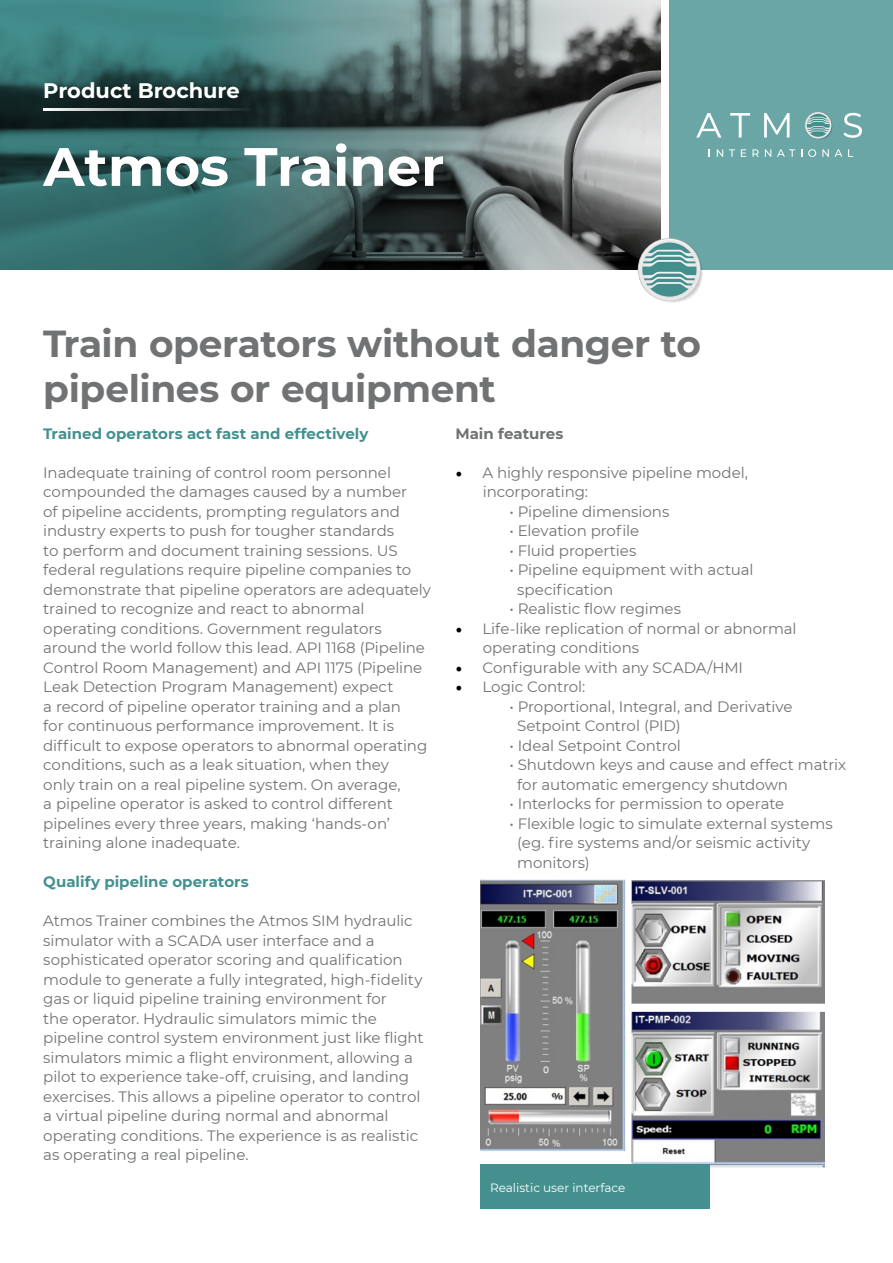
<style>
.page{position:relative;width:893px;height:1263px;background:#fff}
.page>*{position:absolute;margin:0;border:0;box-sizing:border-box;transform-origin:0 0}
.t1{font:700 54px "Montserrat";color:#fff}
.t2{font:700 37.5px/45px "Montserrat";letter-spacing:-.01em;color:#707274}
.t3{font:700 21px "Montserrat";color:#fff}
.t4{font:15px/19.5px "Montserrat";letter-spacing:-.005em;color:#707274}
.t5{font:700 15px "Montserrat";letter-spacing:.005em;color:#44908f}
.t6{font:700 15px "Montserrat";color:#707274}
.t7{font:12px "Montserrat";color:#fff}
.s1{font-family:"Minion Pro";font-size:18px;color:#000}
</style>
<div class="page">
<div style="left:669px;top:0;width:224px;height:269px;background:#69a6a5"></div>
<svg style="left:696px;top:113px;width:25px;height:25px"></svg>
<svg style="left:730px;top:113px;width:20px;height:25px"></svg>
<svg style="left:764px;top:113px;width:25px;height:25px"></svg>
<svg style="left:844px;top:113px;width:18px;height:25px"></svg>
<svg style="left:805px;top:112px;width:27px;height:27px"></svg>
<svg style="left:717px;top:149px;width:6px;height:8px"></svg>
<svg style="left:729px;top:149px;width:6px;height:8px"></svg>
<svg style="left:741px;top:149px;width:5px;height:8px"></svg>
<svg style="left:752px;top:149px;width:7px;height:8px"></svg>
<svg style="left:765px;top:149px;width:6px;height:8px"></svg>
<svg style="left:777px;top:149px;width:18px;height:8px"></svg>
<svg style="left:808px;top:149px;width:8px;height:8px"></svg>
<svg style="left:822px;top:149px;width:20px;height:8px"></svg>
<svg style="left:848px;top:149px;width:5px;height:8px"></svg>
<svg style="left:0;top:0;width:660px;height:269px;background:#4e6d6c"></svg>
<hr style="left:43px;top:108px;width:213px;height:3px;background:#fff">
<svg style="left:639px;top:239px;width:64px;height:64px"></svg>
<img style="left:481px;top:879px;width:344px;height:288px">
<div style="left:480px;top:1164px;width:230px;height:45px;background:#44908f"></div>
<h3 class="t3" style="left:43px;top:75px;width:198px">Product Brochure</h3>
<h1 class="t1" style="left:43px;top:128px;width:403px">Atmos Trainer</h1>
<h2 class="t2" style="left:43px;top:320px;width:659px">Train operators without danger to pipelines or equipment</h2>
<p class="t6" style="left:455px;top:423px;width:110px">Main features</p>
<p class="t4" style="left:483px;top:462px;width:267px;text-indent:-28px"><span class="s1">•</span> A highly responsive pipeline model, incorporating:</p>
<p class="t4" style="left:509px;top:501px;width:162px">• Pipeline dimensions</p>
<p class="t4" style="left:509px;top:521px;width:131px">• Elevation profile</p>
<p class="t4" style="left:509px;top:540px;width:129px">• Fluid properties</p>
<p class="t4" style="left:517px;top:560px;width:238px;text-indent:-8px">• Pipeline equipment with actual specification</p>
<p class="t4" style="left:509px;top:599px;width:173px">• Realistic flow regimes</p>
<p class="t4" style="left:483px;top:618px;width:315px;text-indent:-28px"><span class="s1">•</span> Life-like replication of normal or abnormal operating conditions</p>
<p class="t4" style="left:455px;top:657px;width:289px"><span class="s1">•</span> Configurable with any SCADA/HMI</p>
<p class="t4" style="left:455px;top:677px;width:131px"><span class="s1">•</span> Logic Control:</p>
<p class="t4" style="left:517px;top:696px;width:277px;text-indent:-8px">• Proportional, Integral, and Derivative<br>Setpoint Control (PID)</p>
<p class="t4" style="left:509px;top:735px;width:173px">• Ideal Setpoint Control</p>
<p class="t4" style="left:517px;top:755px;width:330px;text-indent:-8px">• Shutdown keys and cause and effect matrix for automatic emergency shutdown</p>
<p class="t4" style="left:509px;top:794px;width:276px">• Interlocks for permission to operate</p>
<p class="t4" style="left:517px;top:813px;width:317px;text-indent:-8px">• Flexible logic to simulate external systems (eg. fire systems and/or seismic activity monitors)</p>
<p class="t5" style="left:43px;top:423px;width:327px">Trained operators act fast and effectively</p>
<p class="t4" style="left:43px;top:462px;width:389px">Inadequate training of control room personnel compounded the damages caused by a number<br>of pipeline accidents, prompting regulators and industry experts to push for tougher standards<br>to perform and document training sessions. US federal regulations require pipeline companies to demonstrate that pipeline operators are adequately trained to recognize and react to abnormal operating conditions. Government regulators around the world follow this lead. API 1168 (Pipeline Control Room Management) and API 1175 (Pipeline Leak Detection Program Management) expect<br>a record of pipeline operator training and a plan<br>for continuous performance improvement. It is difficult to expose operators to abnormal operating conditions, such as a leak situation, when they<br>only train on a real pipeline system. On average,<br>a pipeline operator is asked to control different pipelines every three years, making ‘hands-on’ training alone inadequate.</p>
<p class="t5" style="left:43px;top:871px;width:207px">Qualify pipeline operators</p>
<p class="t4" style="left:43px;top:911px;width:382px">Atmos Trainer combines the Atmos SIM hydraulic simulator with a SCADA user interface and a sophisticated operator scoring and qualification module to generate a fully integrated, high-fidelity gas or liquid pipeline training environment for<br>the operator. Hydraulic simulators mimic the pipeline control system environment just like flight simulators mimic a flight environment, allowing a pilot to experience take-off, cruising, and landing exercises. This allows a pipeline operator to control a virtual pipeline during normal and abnormal operating conditions. The experience is as realistic as operating a real pipeline.</p>
<p class="t7" style="left:490px;top:1180px;width:137px">Realistic user interface</p>
</div>
